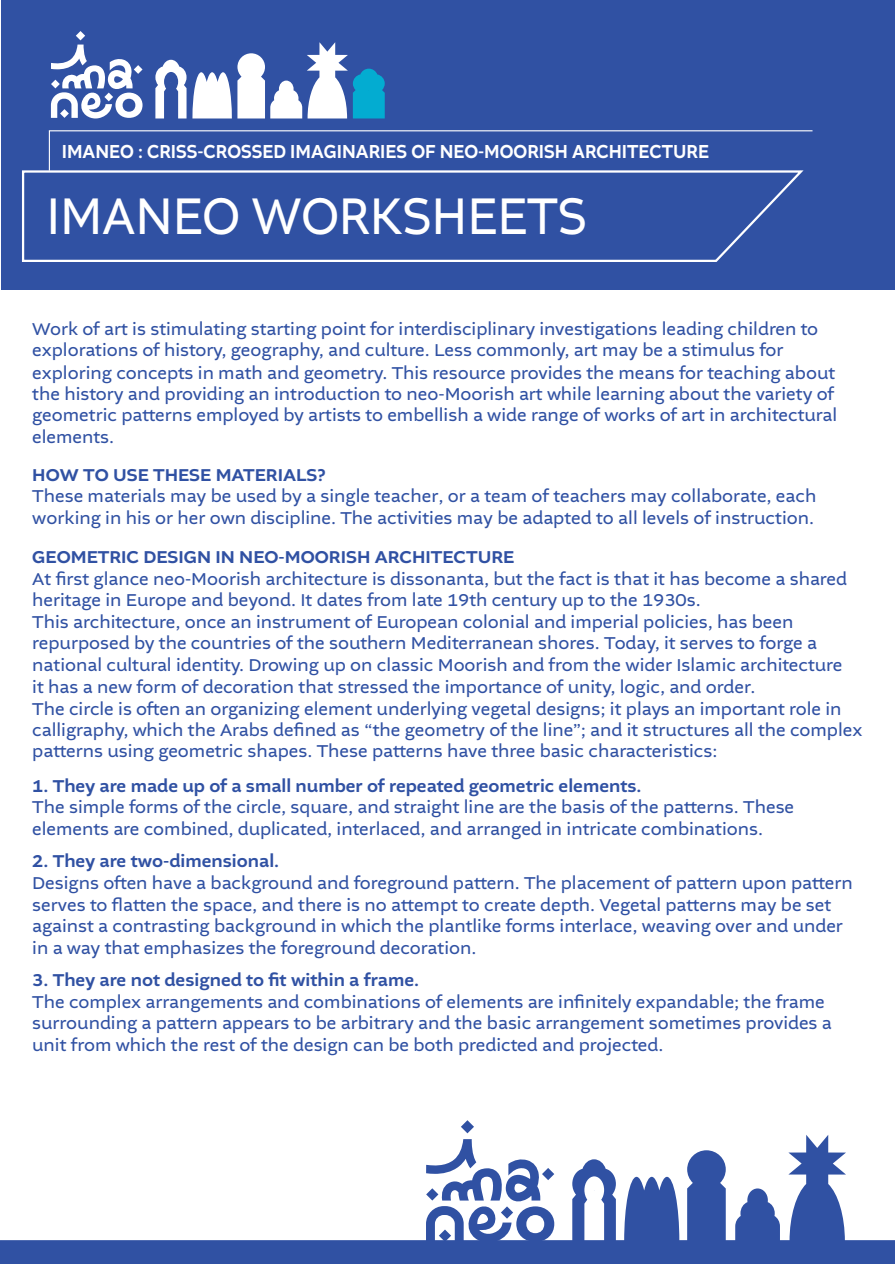
<style>
.page{position:relative;width:895px;height:1264px;background:#fff}
.page>*{position:absolute;margin:0;border:0;box-sizing:border-box;transform-origin:0 0}
.t1{font:54px "Altivo";color:#fff;scale:.89 1}
.t2{font:500 19.8px "Altivo";color:#fff;scale:.89 1}
.t3{font:18px/21.6px "Altivo";color:#3051a3}
.t4{font:500 18px "Altivo";color:#3051a3}
</style>
<div class="page">
<div style="left:1px;top:1241px;width:893px;height:22px;background:#3051a3"></div>
<div style="left:0;top:1240px;width:894px;height:23px;border:2px solid #3051a3"></div>
<div style="left:1px;top:0;width:893px;height:290px;background:#3051a3"></div>
<svg style="left:155px;top:60px;width:31px;height:58px"></svg>
<svg style="left:51px;top:31px;width:91px;height:87px"></svg>
<svg style="left:48px;top:130px;width:765px;height:39px"></svg>
<svg style="left:22px;top:169px;width:782px;height:93px"></svg>
<svg style="left:624px;top:1176px;width:55px;height:65px;background:#4d6ab0"></svg>
<svg style="left:687px;top:1150px;width:38px;height:91px;background:#3e5da9"></svg>
<svg style="left:788px;top:1135px;width:57px;height:106px"></svg>
<svg style="left:735px;top:1188px;width:44px;height:53px"></svg>
<svg style="left:572px;top:1159px;width:43px;height:82px"></svg>
<svg style="left:461px;top:1120px;width:13px;height:13px"></svg>
<svg style="left:426px;top:1139px;width:128px;height:103px"></svg>
<svg style="left:192px;top:42px;width:192px;height:76px"></svg>
<p class="t2" style="left:62px;top:145px;width:728px">IMANEO : CRISS-CROSSED IMAGINARIES OF NEO-MOORISH ARCHITECTURE</p>
<h1 class="t1" style="left:46px;top:187px;width:608px">IMANEO WORKSHEETS</h1>
<p class="t3" style="left:32px;top:318px;width:806px">Work of art is stimulating starting point for interdisciplinary investigations leading children to explorations of history, geography, and culture. Less commonly, art may be a stimulus for exploring concepts in math and geometry. This resource provides the means for teaching about the history and providing an introduction to neo-Moorish art while learning about the variety of geometric pa﬙erns employed by artists to embellish a wide range of works of art in architectural elements.</p>
<p class="t4" style="left:32px;top:469px;width:295px">HOW TO USE THESE MATERIALS?</p>
<p class="t3" style="left:32px;top:486px;width:785px">These materials may be used by a single teacher, or a team of teachers may collaborate, each working in his or her own discipline. The activities may be adapted to all levels of instruction.</p>
<p class="t4" style="left:32px;top:551px;width:483px">GEOMETRIC DESIGN IN NEO-MOORISH ARCHITECTURE</p>
<p class="t3" style="left:32px;top:569px;width:831px">At first glance neo-Moorish architecture is dissonanta, but the fact is that it has become a shared heritage in Europe and beyond. It dates from late 19th century up to the 1930s.<br>This architecture, once an instrument of European colonial and imperial policies, has been repurposed by the countries of the southern Mediterranean shores. Today, it serves to forge a national cultural identity. Drowing up on classic Moorish and from the wider Islamic architecture<br>it has a new form of decoration that stressed the importance of unity, logic, and order.<br>The circle is oſten an organizing element underlying vegetal designs; it plays an important role in calligraphy, which the Arabs defined as “the geometry of the line”; and it structures all the complex pa﬙erns using geometric shapes. These pa﬙erns have three basic characteristics:</p>
<p class="t4" style="left:32px;top:780px;width:610px">1. They are made up of a small number of repeated geometric elements.</p>
<p class="t3" style="left:32px;top:797px;width:763px">The simple forms of the circle, square, and straight line are the basis of the pa﬙erns. These elements are combined, duplicated, interlaced, and arranged in intricate combinations.</p>
<p class="t4" style="left:32px;top:855px;width:248px">2. They are two-dimensional.</p>
<p class="t3" style="left:32px;top:872px;width:822px">Designs oſten have a background and foreground pa﬙ern. The placement of pa﬙ern upon pa﬙ern serves to fla﬙en the space, and there is no a﬙empt to create depth. Vegetal pa﬙erns may be set against a contrasting background in which the plantlike forms interlace, weaving over and under in a way that emphasizes the foreground decoration.</p>
<p class="t4" style="left:32px;top:974px;width:388px">3. They are not designed to fit within a frame.</p>
<p class="t3" style="left:32px;top:991px;width:801px">The complex arrangements and combinations of elements are infinitely expandable; the frame surrounding a pa﬙ern appears to be arbitrary and the basic arrangement sometimes provides a unit from which the rest of the design can be both predicted and projected.</p>
</div>
